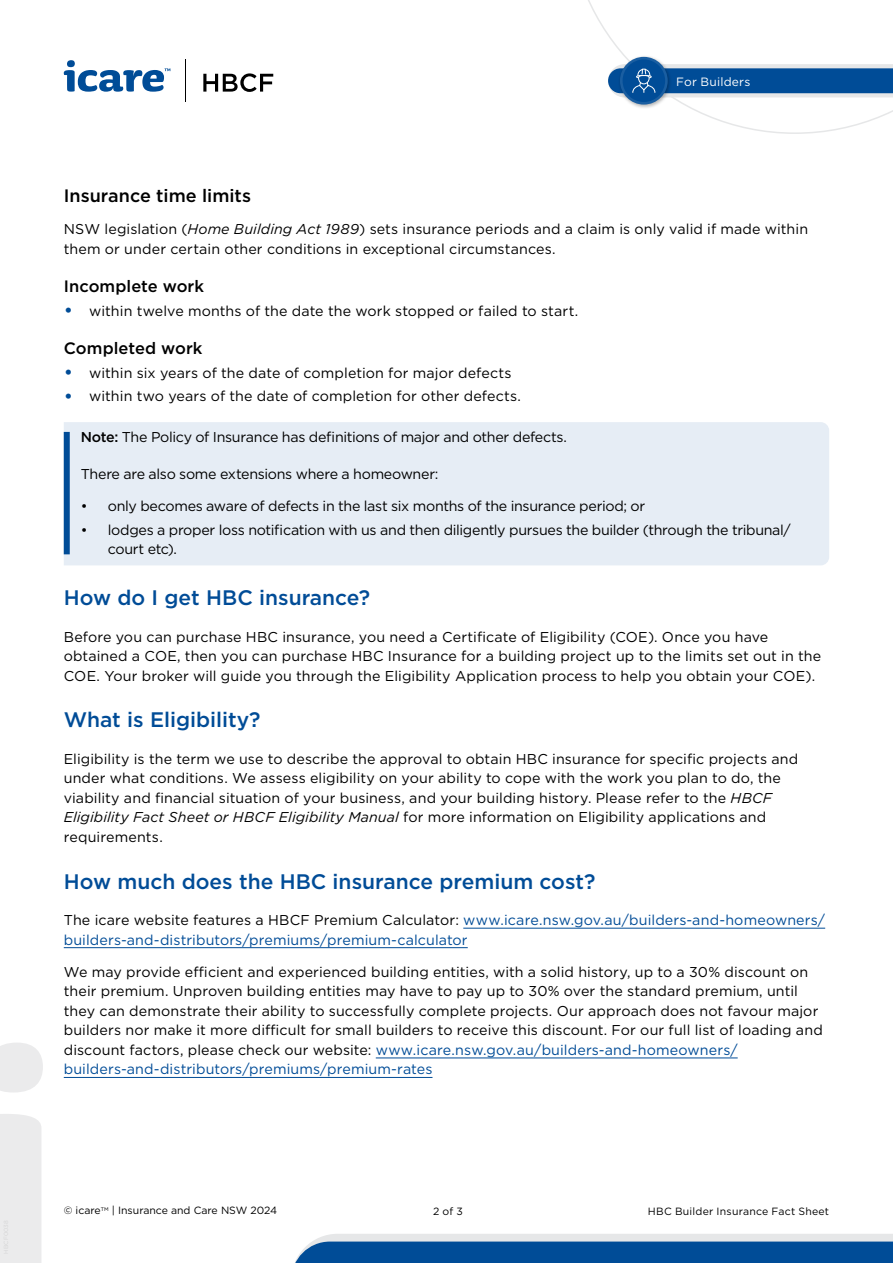
<style>
.page{position:relative;width:893px;height:1263px;background:#fff}
.page>*{position:absolute;margin:0;border:0;box-sizing:border-box;transform-origin:0 0}
.t1{font:500 21px "Gotham";color:#004c97}
.t2{font:500 18px "Gotham";color:#000}
.t3{font:500 16.5px "Gotham";letter-spacing:.005em;color:#000}
.Body_Copy{font:14.25px/19.5px "Gotham";letter-spacing:.005em;color:#000}
.Note{font:14.25px/19.5px "Gotham";letter-spacing:-.02em;color:#000}
.Body_Copy-2{font:14.25px/19.5px "Gotham";letter-spacing:.01em;color:#004c97}
.Body_Copy-3{font:14.25px "Gotham";letter-spacing:-.02em;color:#000}
.t4{font:12px "Gotham";letter-spacing:.02em;color:#fff}
.t5{font:10.5px "Gotham";letter-spacing:.005em;color:#000}
.t6{font:10.5px "Gotham";letter-spacing:.025em;color:#000}
.s1{font-style:italic}
.s2{font-size:19.5px;color:#004c97}
.s3{font-weight:500}
.s4{color:#000}
.s5{color:#004c97}
</style>
<div class="page">
<svg style="left:0;top:1043px;width:43px;height:220px"></svg>
<svg style="left:295px;top:1234px;width:598px;height:29px;background:#3f76ad"></svg>
<svg style="left:588px;top:0;width:305px;height:134px"></svg>
<div style="left:64px;top:422px;width:765px;height:143px;background:#e6edf5"></div>
<div style="left:64px;top:432px;width:6px;height:122px;background:#004c97"></div>
<hr style="left:463px;top:928px;width:362px;height:1px;background:#004c97">
<hr style="left:64px;top:947px;width:404px;height:1px;background:#004c97">
<hr style="left:376px;top:1057px;width:362px;height:1px;background:#004c97">
<hr style="left:64px;top:1077px;width:368px;height:1px;background:#004c97">
<hr style="left:185px;top:60px;width:1px;height:42px;background:#000">
<svg style="left:64px;top:60px;width:106px;height:32px"></svg>
<svg style="left:203px;top:73px;width:70px;height:19px"></svg>
<p class="t4" style="left:676px;top:74px;width:76px">For Builders</p>
<h2 class="t2" style="left:64px;top:184px;width:189px">Insurance time limits</h2>
<p class="Body_Copy" style="left:64px;top:219px;width:746px">NSW legislation (<span class="s1">Home Building Act 1989</span>) sets insurance periods and a claim is only valid if made within them or under certain other conditions in exceptional circumstances.</p>
<h3 class="t3" style="left:64px;top:275px;width:142px">Incomplete work</h3>
<p class="Body_Copy" style="left:64px;top:301px;width:516px"><span class="s2">•</span> within twelve months of the date the work stopped or failed to start.</p>
<h3 class="t3" style="left:64px;top:337px;width:140px">Completed work</h3>
<p class="Body_Copy" style="left:64px;top:362px;width:449px"><span class="s2">•</span> within six years of the date of completion for major defects</p>
<p class="Body_Copy" style="left:64px;top:386px;width:459px"><span class="s2">•</span> within two years of the date of completion for other defects.</p>
<p class="Note" style="left:81px;top:427px;width:488px"><span class="s3">Note:</span> The Policy of Insurance has definitions of major and other defects.</p>
<p class="Note" style="left:81px;top:463px;width:359px">There are also some extensions where a homeowner:</p>
<p class="Body_Copy-3" style="left:81px;top:497px;width:566px">• only becomes aware of defects in the last six months of the insurance period; or</p>
<p class="Note" style="left:108px;top:519px;width:685px;text-indent:-27px">• lodges a proper loss notification with us and then diligently pursues the builder (through the tribunal/ court etc).</p>
<h1 class="t1" style="left:64px;top:584px;width:308px">How do I get HBC insurance?</h1>
<p class="Body_Copy" style="left:64px;top:626px;width:759px">Before you can purchase HBC insurance, you need a Certificate of Eligibility (COE). Once you have obtained a COE, then you can purchase HBC Insurance for a building project up to the limits set out in the<br>COE. Your broker will guide you through the Eligibility Application process to help you obtain your COE).</p>
<h1 class="t1" style="left:64px;top:706px;width:198px">What is Eligibility?</h1>
<p class="Body_Copy" style="left:64px;top:749px;width:736px">Eligibility is the term we use to describe the approval to obtain HBC insurance for specific projects and under what conditions. We assess eligibility on your ability to cope with the work you plan to do, the viability and financial situation of your business, and your building history. Please refer to the <span class="s1">HBCF Eligibility Fact Sheet or HBCF Eligibility Manual</span> for more information on Eligibility applications and requirements.</p>
<h1 class="t1" style="left:64px;top:867px;width:533px">How much does the HBC insurance premium cost?</h1>
<p class="Body_Copy-2" style="left:64px;top:910px;width:763px"><span class="s4">The icare website features a HBCF Premium Calculator:</span> www.icare.nsw.gov.au/builders-and-homeowners/ builders-and-distributors/premiums/premium-calculator</p>
<p class="Body_Copy" style="left:64px;top:962px;width:760px">We may provide efficient and experienced building entities, with a solid history, up to a 30% discount on their premium. Unproven building entities may have to pay up to 30% over the standard premium, until they can demonstrate their ability to successfully complete projects. Our approach does not favour major builders nor make it more difficult for small builders to receive this discount. For our full list of loading and discount factors, please check our website: <span class="s5">www.icare.nsw.gov.au/builders-and-homeowners/ builders-and-distributors/premiums/premium-rates</span></p>
<p class="t5" style="left:64px;top:1203px;width:215px">© icare<sup>TM</sup> | Insurance and Care NSW 2024</p>
<p class="t5" style="left:433px;top:1204px;width:31px">2 of 3</p>
<p class="t6" style="left:648px;top:1204px;width:183px">HBC Builder Insurance Fact Sheet</p>
</div>
